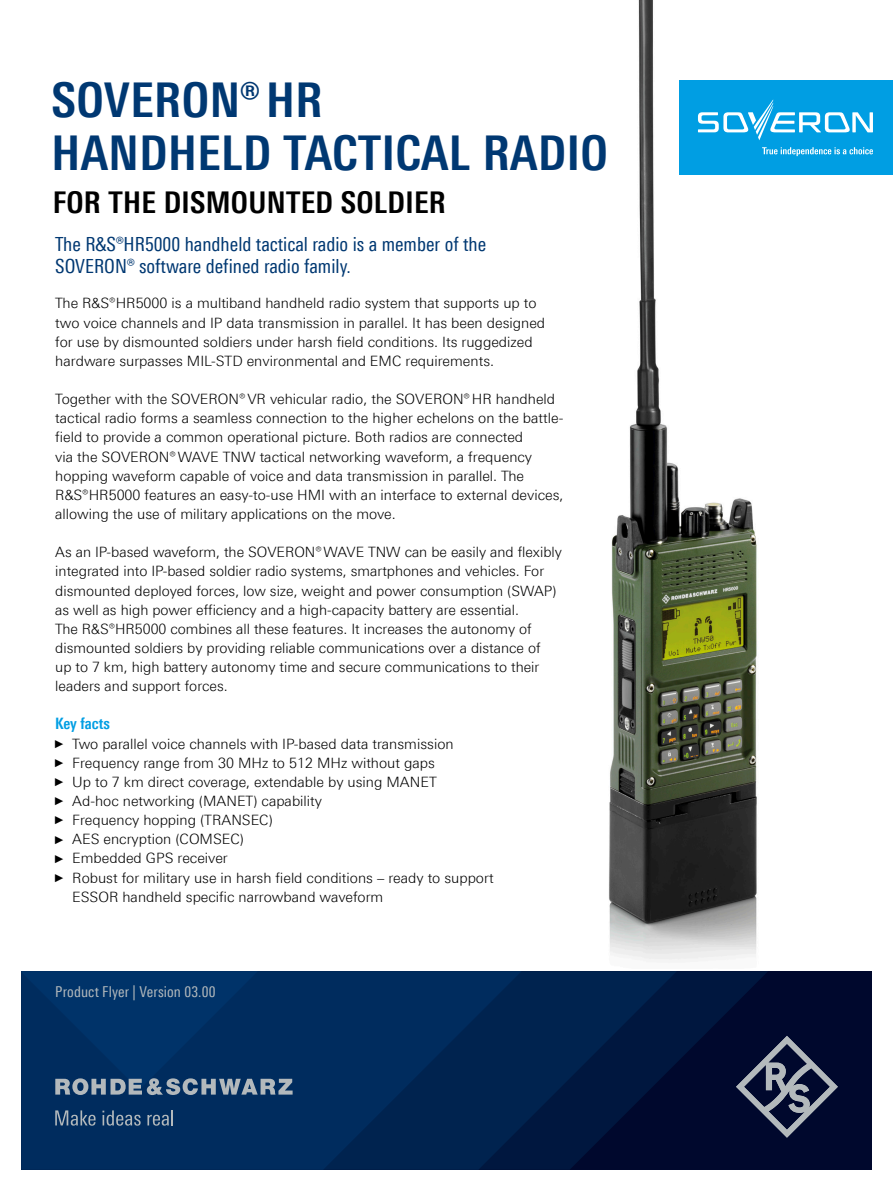
<style>
.page{position:relative;width:893px;height:1191px;background:#fff}
.page>*{position:absolute;margin:0;border:0;box-sizing:border-box;transform-origin:0 0}
.Seiten_Headline_32Pt{font:700 48px/52.8px "Linotype Univers 620 Cn";letter-spacing:.01em;color:#003872}
.Seiten_Headline_20Pt{font:700 30px "Linotype Univers 620 Cn";letter-spacing:.01em;color:#000}
.Teaser{font:19.5px/22px "Linotype Univers 420 Cn";color:#003872}
.Absatzfett_cyan{font:700 15.75px "Linotype Univers 620 Cn";color:#009ee3}
.t1{font:15px "Linotype Univers 420 Cn";letter-spacing:.005em;color:#b3b9bc}
.Haupttext_ohne_Silbe{font:300 14.25px/19.2px "Linotype Univers 330";color:#000}
.Haupttext_ohne_Absta{font:300 14.25px/19.2px "Linotype Univers 330";color:#000}
.s1{font-family:"Arial Narrow";font-weight:400;font-size:11.4px}
</style>
<div class="page">
<div style="left:21px;top:971px;width:851px;height:198px;background:#00082d"></div>
<svg style="left:677px;top:971px;width:90px;height:91px;fill:#00173f"></svg>
<svg style="left:522px;top:971px;width:155px;height:198px"></svg>
<svg style="left:21px;top:971px;width:501px;height:198px;background:#002959"></svg>
<svg style="left:736px;top:1035px;width:102px;height:102px"></svg>
<svg style="left:21px;top:971px;width:272px;height:124px;background:#0b3768"></svg>
<svg style="left:55px;top:1110px;width:41px;height:15px"></svg>
<svg style="left:102px;top:1110px;width:39px;height:15px"></svg>
<svg style="left:147px;top:1110px;width:26px;height:15px"></svg>
<img style="left:609px;top:0;width:164px;height:963px">
<div style="left:680px;top:80px;width:213px;height:94px;background:#009ee3"></div>
<svg style="left:762px;top:147px;width:111px;height:9px"></svg>
<svg style="left:698px;top:99px;width:175px;height:41px"></svg>
<p class="Seiten_Headline_32Pt" style="left:51px;top:73px;width:558px">SOVERON®HR<br>HANDHELD TACTICAL RADIO</p>
<p class="Seiten_Headline_20Pt" style="left:53px;top:184px;width:395px">FOR THE DISMOUNTED SOLDIER</p>
<p class="Teaser" style="left:55px;top:233px;width:433px">The R&amp;S®HR5000 handheld tactical radio is a member of the<br>SOVERON® software defined radio family.</p>
<p class="Haupttext_ohne_Absta" style="left:55px;top:293px;width:491px">The R&amp;S®HR5000 is a multiband handheld radio system that supports up to two voice channels and IP data transmission in parallel. It has been designed for use by dismounted soldiers under harsh field conditions. Its ruggedized hardware surpasses MIL-STD environmental and EMC requirements.</p>
<p class="Haupttext_ohne_Silbe" style="left:55px;top:389px;width:510px">Together with the SOVERON®VR vehicular radio, the SOVERON®HR handheld tactical radio forms a seamless connection to the higher echelons on the battle&shy;field to provide a common operational picture. Both radios are connected<br>via the SOVERON®WAVE TNW tactical networking waveform, a frequency hopping waveform capable of voice and data transmission in parallel. The R&amp;S®HR5000 features an easy-to-use HMI with an interface to external devices, allowing the use of military applications on the move.</p>
<p class="Haupttext_ohne_Silbe" style="left:55px;top:542px;width:508px">As an IP-based waveform, the SOVERON®WAVE TNW can be easily and flexibly integrated into IP-based soldier radio systems, smartphones and vehicles. For dismounted deployed forces, low size, weight and power consumption (SWAP) as well as high power efficiency and a high-capacity battery are essential.<br>The R&amp;S®HR5000 combines all these features. It increases the autonomy of dismounted soldiers by providing reliable communications over a distance of<br>up to 7 km, high battery autonomy time and secure communications to their leaders and support forces.</p>
<p class="Absatzfett_cyan" style="left:55px;top:714px;width:56px">Key facts</p>
<p class="Haupttext_ohne_Silbe" style="left:55px;top:734px;width:400px"><span class="s1">►</span> Two parallel voice channels with IP-based data transmission</p>
<p class="Haupttext_ohne_Silbe" style="left:55px;top:753px;width:381px"><span class="s1">►</span> Frequency range from 30 MHz to 512 MHz without gaps</p>
<p class="Haupttext_ohne_Silbe" style="left:55px;top:772px;width:383px"><span class="s1">►</span> Up to 7 km direct coverage, extendable by using MANET</p>
<p class="Haupttext_ohne_Silbe" style="left:55px;top:791px;width:268px"><span class="s1">►</span> Ad-hoc networking (MANET) capability</p>
<p class="Haupttext_ohne_Silbe" style="left:55px;top:810px;width:219px"><span class="s1">►</span> Frequency hopping (TRANSEC)</p>
<p class="Haupttext_ohne_Silbe" style="left:55px;top:829px;width:190px"><span class="s1">►</span> AES encryption (COMSEC)</p>
<p class="Haupttext_ohne_Silbe" style="left:55px;top:848px;width:174px"><span class="s1">►</span> Embedded GPS receiver</p>
<p class="Haupttext_ohne_Silbe" style="left:72px;top:867px;width:423px;text-indent:-17px"><span class="s1">►</span> Robust for military use in harsh field conditions – ready to support<br>ESSOR handheld specific narrowband waveform</p>
<p class="t1" style="left:55px;top:983px;width:162px">Product Flyer | Version 03.00</p>
</div>
